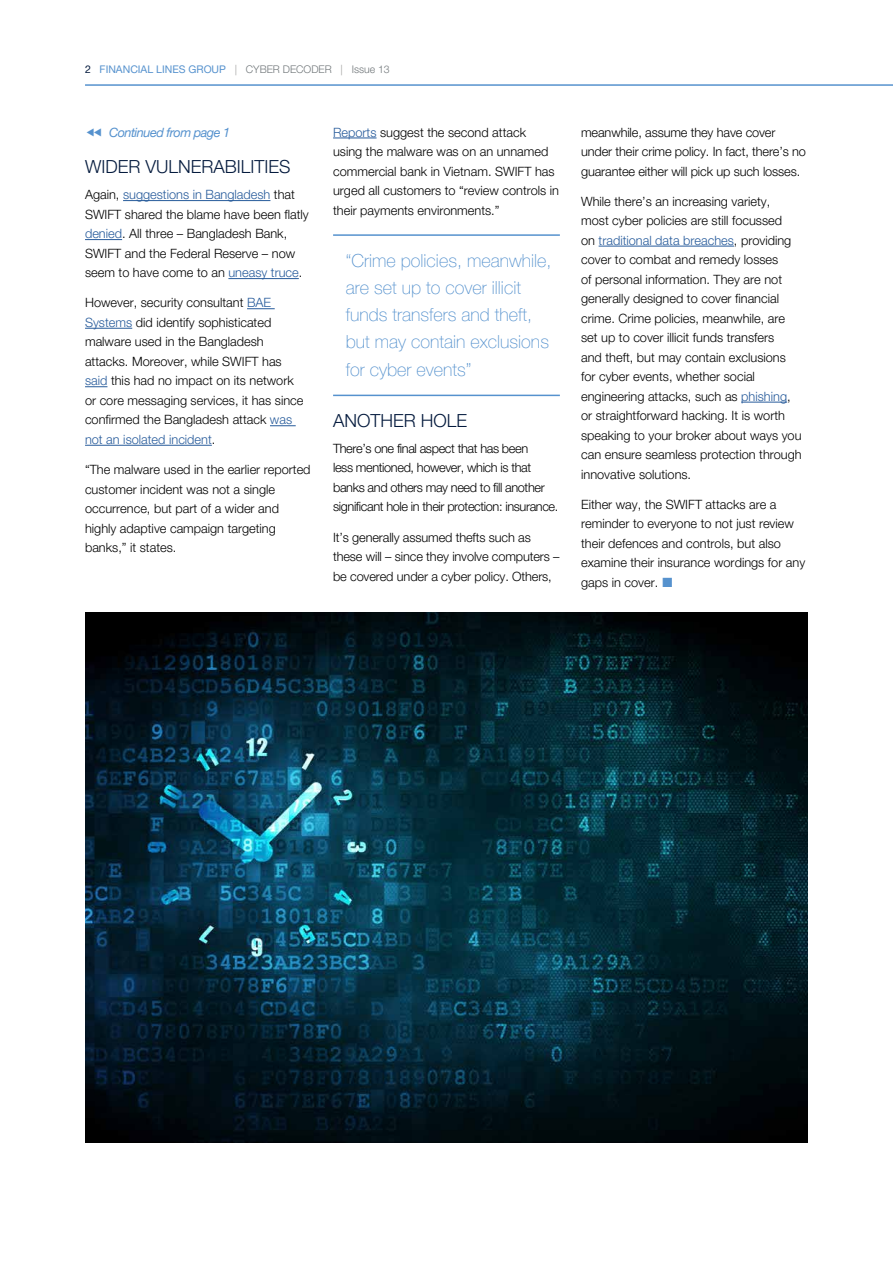
<style>
.page{position:relative;width:893px;height:1263px;background:#fff}
.page>*{position:absolute;margin:0;border:0;box-sizing:border-box;transform-origin:0 0}
.t1{font:100 18px/27px "Helvetica Neue LT Pro";color:#5692ce}
.t2{font:300 18px "Helvetica Neue LT Pro";color:#051b3e}
.t3{font:300 12.75px/19.5px "Helvetica Neue LT Pro";color:#000}
.t4{font:300 12.75px/19.5px "Helvetica Neue LT Pro";letter-spacing:-.03em;color:#000}
.t5{font:italic 12.75px "Helvetica Neue LT Pro";letter-spacing:-.04em;color:#5692ce}
.t6{font:10.5px "Helvetica Neue LT Pro";color:#5692ce}
.s1{color:#051b3e}
.s2{font-weight:300;color:#9d9d9c}
.s3{font-weight:300;color:#71777a}
.s4{color:#275b9b}
</style>
<div class="page">
<hr style="left:123px;top:200px;width:147px;height:1px;background:#275b9b">
<hr style="left:85px;top:239px;width:37px;height:1px;background:#275b9b">
<hr style="left:228px;top:278px;width:71px;height:1px;background:#275b9b">
<svg style="left:247px;top:308px;width:28px;height:1px"></svg>
<hr style="left:85px;top:328px;width:47px;height:1px;background:#275b9b">
<svg style="left:85px;top:386px;width:22px;height:1px"></svg>
<svg style="left:270px;top:425px;width:26px;height:1px"></svg>
<hr style="left:85px;top:445px;width:127px;height:1px;background:#275b9b">
<hr style="left:85px;top:84px;width:808px;height:2px;background:#5692ce">
<img style="left:85px;top:612px;width:723px;height:530px">
<hr style="left:333px;top:138px;width:44px;height:1px;background:#275b9b">
<hr style="left:599px;top:246px;width:135px;height:1px;background:#275b9b">
<hr style="left:741px;top:402px;width:46px;height:1px;background:#275b9b">
<hr style="left:333px;top:234px;width:227px;height:2px;background:#5692ce">
<hr style="left:333px;top:395px;width:227px;height:1px;background:#5692ce">
<p class="t6" style="left:85px;top:63px;width:306px"><span class="s1">2</span> FINANCIAL LINES GROUP <span class="s2">|</span> <span class="s3">CYBER DECODER</span> <span class="s2">|</span> <span class="s3">Issue 13</span></p>
<p class="t5" style="left:109px;top:125px;width:123px">Continued from page 1</p>
<p class="t3" style="left:333px;top:122px;width:228px"><span class="s4">Reports</span> suggest the second attack<br>using the malware was on an unnamed commercial bank in Vietnam. SWIFT has urged all customers to “review controls in their payments environments.”</p>
<h1 class="t2" style="left:85px;top:156px;width:207px">WIDER VULNERABILITIES</h1>
<p class="t3" style="left:85px;top:185px;width:225px">Again, <span class="s4">suggestions in Bangladesh</span> that SWIFT shared the blame have been flatly <span class="s4">denied</span>. All three – Bangladesh Bank, SWIFT and the Federal Reserve – now seem to have come to an <span class="s4">uneasy truce</span>.</p>
<p class="t3" style="left:85px;top:293px;width:220px">However, security consultant <span class="s4">BAE Systems</span> did identify sophisticated malware used in the Bangladesh attacks. Moreover, while SWIFT has <span class="s4">said</span> this had no impact on its network or core messaging services, it has since confirmed the Bangladesh attack <span class="s4">was not an isolated incident</span>.</p>
<p class="t3" style="left:85px;top:459px;width:227px">“The malware used in the earlier reported customer incident was not a single occurrence, but part of a wider and highly adaptive campaign targeting banks,” it states.</p>
<h1 class="t1" style="left:346px;top:247px;width:207px">“Crime policies, meanwhile, are set up to cover illicit funds transfers and theft, but may contain exclusions for cyber events”</h1>
<h1 class="t2" style="left:333px;top:410px;width:136px">ANOTHER HOLE</h1>
<p class="t4" style="left:333px;top:438px;width:227px">There’s one final aspect that has been<br>less mentioned, however, which is that banks and others may need to fill another significant hole in their protection: insurance.</p>
<p class="t3" style="left:333px;top:527px;width:228px">It’s generally assumed thefts such as these will – since they involve computers – be covered under a cyber policy. Others,</p>
<p class="t3" style="left:581px;top:122px;width:226px">meanwhile, assume they have cover under their crime policy. In fact, there’s no guarantee either will pick up such losses.</p>
<p class="t3" style="left:581px;top:191px;width:222px">While there’s an increasing variety,<br>most cyber policies are still focussed<br>on <span class="s4">traditional data breaches</span>, providing cover to combat and remedy losses<br>of personal information. They are not generally designed to cover financial crime. Crime policies, meanwhile, are set up to cover illicit funds transfers<br>and theft, but may contain exclusions for cyber events, whether social engineering attacks, such as <span class="s4">phishing</span>, or straightforward hacking. It is worth speaking to your broker about ways you can ensure seamless protection through innovative solutions.</p>
<p class="t3" style="left:581px;top:494px;width:226px">Either way, the SWIFT attacks are a reminder to everyone to not just review their defences and controls, but also examine their insurance wordings for any gaps in cover.</p>
</div>
